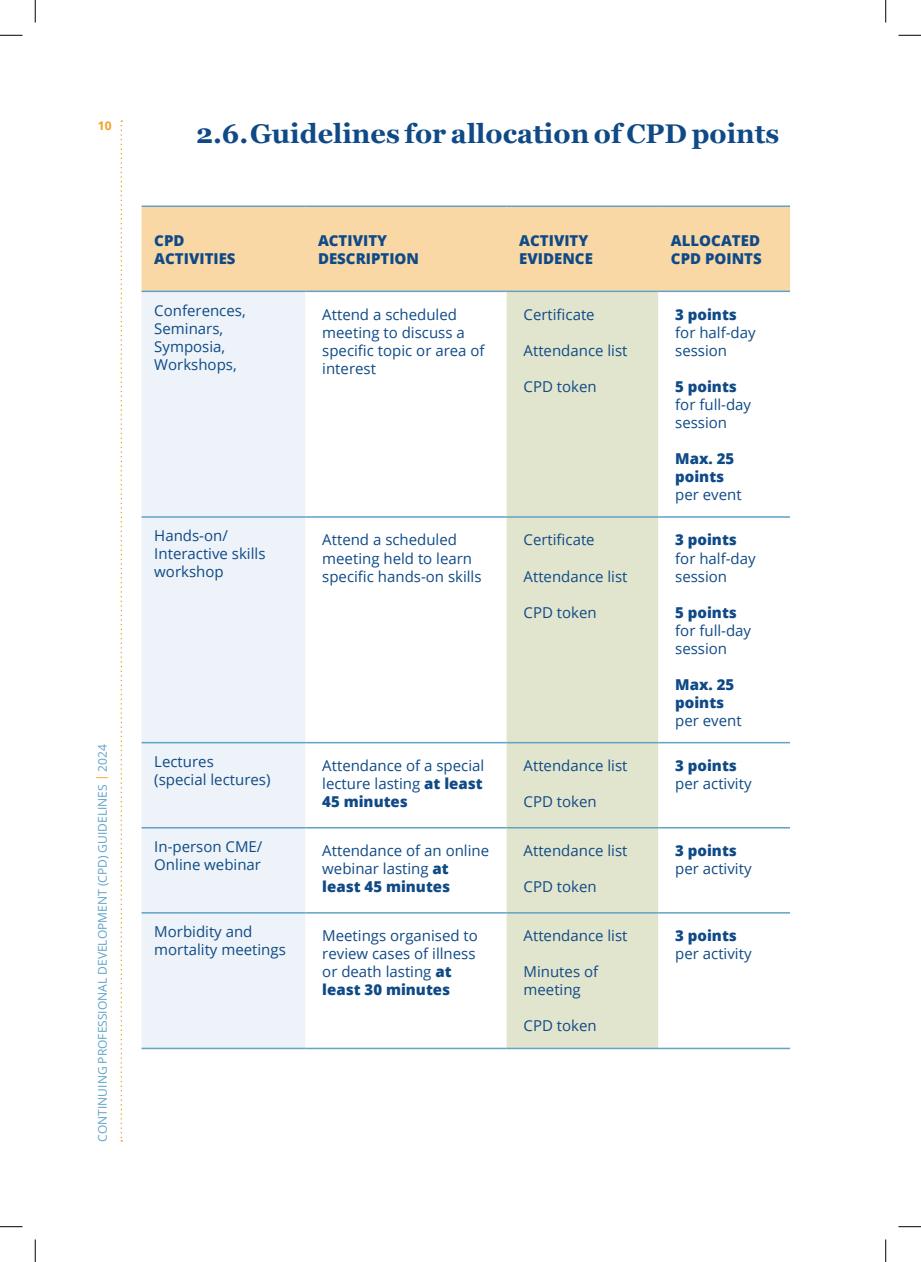
<style>
.page{position:relative;width:921px;height:1262px;background:#fff}
.page>*{position:absolute;margin:0;border:0;box-sizing:border-box;transform-origin:0 0}
.t1{font:700 27px "Georgia";color:#0f4a87}
.t2{font:15px/18px "Open Sans";color:#0f4a87}
.t3{font:800 15px/18px "Open Sans";color:#0f4a87}
.t4{font:12px "Open Sans";color:#5fa3c6}
.t5{font:700 12px "Open Sans";color:#f4a120}
.s1{color:#f4a120}
.s2{font-weight:800}
</style>
<div class="page">
<svg style="left:121px;top:120px;width:1px;height:1021px"></svg>
<div style="left:142px;top:207px;width:648px;height:83px;background:#fad8a5"></div>
<div style="left:142px;top:292px;width:163px;height:755px;background:#edf3f8"></div>
<div style="left:507px;top:292px;width:151px;height:755px;background:#e2e5cd"></div>
<hr style="left:142px;top:516px;width:163px;height:1px;background:#5fa3c6">
<hr style="left:305px;top:516px;width:202px;height:1px;background:#5fa3c6">
<hr style="left:507px;top:516px;width:151px;height:1px;background:#5fa3c6">
<hr style="left:658px;top:516px;width:132px;height:1px;background:#5fa3c6">
<hr style="left:142px;top:741px;width:163px;height:2px;background:#5fa3c6">
<hr style="left:305px;top:741px;width:202px;height:2px;background:#5fa3c6">
<hr style="left:507px;top:741px;width:151px;height:2px;background:#5fa3c6">
<hr style="left:658px;top:741px;width:132px;height:2px;background:#5fa3c6">
<hr style="left:142px;top:826px;width:163px;height:2px;background:#5fa3c6">
<hr style="left:305px;top:826px;width:202px;height:2px;background:#5fa3c6">
<hr style="left:507px;top:826px;width:151px;height:2px;background:#5fa3c6">
<hr style="left:658px;top:826px;width:132px;height:2px;background:#5fa3c6">
<hr style="left:142px;top:911px;width:163px;height:2px;background:#5fa3c6">
<hr style="left:305px;top:911px;width:202px;height:2px;background:#5fa3c6">
<hr style="left:507px;top:911px;width:151px;height:2px;background:#5fa3c6">
<hr style="left:658px;top:911px;width:132px;height:2px;background:#5fa3c6">
<hr style="left:142px;top:1047px;width:163px;height:1px;background:#5fa3c6">
<hr style="left:305px;top:1047px;width:202px;height:1px;background:#5fa3c6">
<hr style="left:507px;top:1047px;width:151px;height:1px;background:#5fa3c6">
<hr style="left:658px;top:1047px;width:132px;height:1px;background:#5fa3c6">
<hr style="left:142px;top:205px;width:163px;height:2px;background:#5fa3c6">
<hr style="left:305px;top:205px;width:202px;height:2px;background:#5fa3c6">
<hr style="left:507px;top:205px;width:151px;height:2px;background:#5fa3c6">
<hr style="left:658px;top:205px;width:132px;height:2px;background:#5fa3c6">
<hr style="left:142px;top:290px;width:163px;height:2px;background:#5fa3c6">
<hr style="left:305px;top:290px;width:202px;height:2px;background:#5fa3c6">
<hr style="left:507px;top:290px;width:151px;height:2px;background:#5fa3c6">
<hr style="left:658px;top:290px;width:132px;height:2px;background:#5fa3c6">
<svg style="left:0;top:35px;width:22px;height:1px"></svg>
<svg style="left:898px;top:35px;width:23px;height:1px"></svg>
<svg style="left:0;top:1226px;width:22px;height:1px"></svg>
<svg style="left:898px;top:1226px;width:23px;height:1px"></svg>
<svg style="left:35px;top:0;width:1px;height:23px"></svg>
<svg style="left:35px;top:1239px;width:1px;height:22px"></svg>
<svg style="left:885px;top:0;width:1px;height:23px"></svg>
<svg style="left:885px;top:1239px;width:1px;height:22px"></svg>
<p class="t5" style="left:98px;top:117px;width:15px">10</p>
<h1 class="t1" style="left:196px;top:114px;width:585px">2.6. Guidelines for allocation of CPD points</h1>
<p class="t3" style="left:154px;top:230px;width:83px">CPD<br>ACTIVITIES</p>
<p class="t3" style="left:318px;top:230px;width:103px">ACTIVITY<br>DESCRIPTION</p>
<p class="t3" style="left:519px;top:230px;width:75px">ACTIVITY<br>EVIDENCE</p>
<p class="t3" style="left:671px;top:230px;width:92px">ALLOCATED<br>CPD POINTS</p>
<p class="t2" style="left:154px;top:301px;width:93px">Conferences,<br>Seminars,<br>Symposia,<br>Workshops,</p>
<p class="t2" style="left:322px;top:305px;width:164px">Attend a scheduled meeting to discuss a specific topic or area of interest</p>
<p class="t2" style="left:524px;top:305px;width:73px">Certificate</p>
<p class="t2" style="left:524px;top:341px;width:105px">Attendance list</p>
<p class="t2" style="left:524px;top:377px;width:75px">CPD token</p>
<p class="t2" style="left:154px;top:526px;width:113px">Hands-on/<br>Interactive skills workshop</p>
<p class="t2" style="left:322px;top:530px;width:161px">Attend a scheduled meeting held to learn specific hands-on skills</p>
<p class="t2" style="left:524px;top:530px;width:73px">Certificate</p>
<p class="t2" style="left:524px;top:566px;width:105px">Attendance list</p>
<p class="t2" style="left:524px;top:602px;width:75px">CPD token</p>
<p class="t4" style="left:94px;top:1141px;width:399px;rotate:-90deg">CONTINUING PROFESSIONAL DEVELOPMENT (CPD) GUIDELINES <span class="s1">|</span> 2024</p>
<p class="t2" style="left:154px;top:751px;width:118px">Lectures<br>(special lectures)</p>
<p class="t2" style="left:322px;top:756px;width:164px;text-align:justify">Attendance of a special lecture lasting <span class="s2">at least 45 minutes</span></p>
<p class="t2" style="left:524px;top:756px;width:105px">Attendance list</p>
<p class="t2" style="left:524px;top:792px;width:75px">CPD token</p>
<p class="t2" style="left:154px;top:837px;width:110px">In-person CME/<br>Online webinar</p>
<p class="t2" style="left:322px;top:841px;width:168px">Attendance of an online webinar lasting <span class="s2">at least 45 minutes</span></p>
<p class="t2" style="left:524px;top:841px;width:105px">Attendance list</p>
<p class="t2" style="left:524px;top:877px;width:75px">CPD token</p>
<p class="t2" style="left:154px;top:922px;width:133px">Morbidity and mortality meetings</p>
<p class="t2" style="left:322px;top:926px;width:157px">Meetings organised to review cases of illness or death lasting <span class="s2">at least 30 minutes</span></p>
<p class="t2" style="left:524px;top:926px;width:105px">Attendance list</p>
<p class="t2" style="left:524px;top:962px;width:76px">Minutes of meeting</p>
<p class="t2" style="left:524px;top:1016px;width:75px">CPD token</p>
<p class="t3" style="left:675px;top:304px;width:63px">3 points</p>
<p class="t2" style="left:675px;top:323px;width:82px">for half-day session</p>
<p class="t3" style="left:675px;top:376px;width:63px">5 points</p>
<p class="t2" style="left:675px;top:395px;width:77px">for full-day session</p>
<p class="t3" style="left:675px;top:448px;width:61px">Max. 25 points</p>
<p class="t2" style="left:675px;top:485px;width:68px">per event</p>
<p class="t3" style="left:675px;top:530px;width:63px">3 points</p>
<p class="t2" style="left:675px;top:548px;width:82px">for half-day session</p>
<p class="t3" style="left:675px;top:602px;width:63px">5 points</p>
<p class="t2" style="left:675px;top:620px;width:77px">for full-day session</p>
<p class="t3" style="left:675px;top:674px;width:61px">Max. 25 points</p>
<p class="t2" style="left:675px;top:710px;width:68px">per event</p>
<p class="t3" style="left:675px;top:755px;width:63px">3 points</p>
<p class="t2" style="left:675px;top:774px;width:78px">per activity</p>
<p class="t3" style="left:675px;top:840px;width:63px">3 points</p>
<p class="t2" style="left:675px;top:859px;width:78px">per activity</p>
<p class="t3" style="left:675px;top:925px;width:63px">3 points</p>
<p class="t2" style="left:675px;top:944px;width:78px">per activity</p>
</div>
